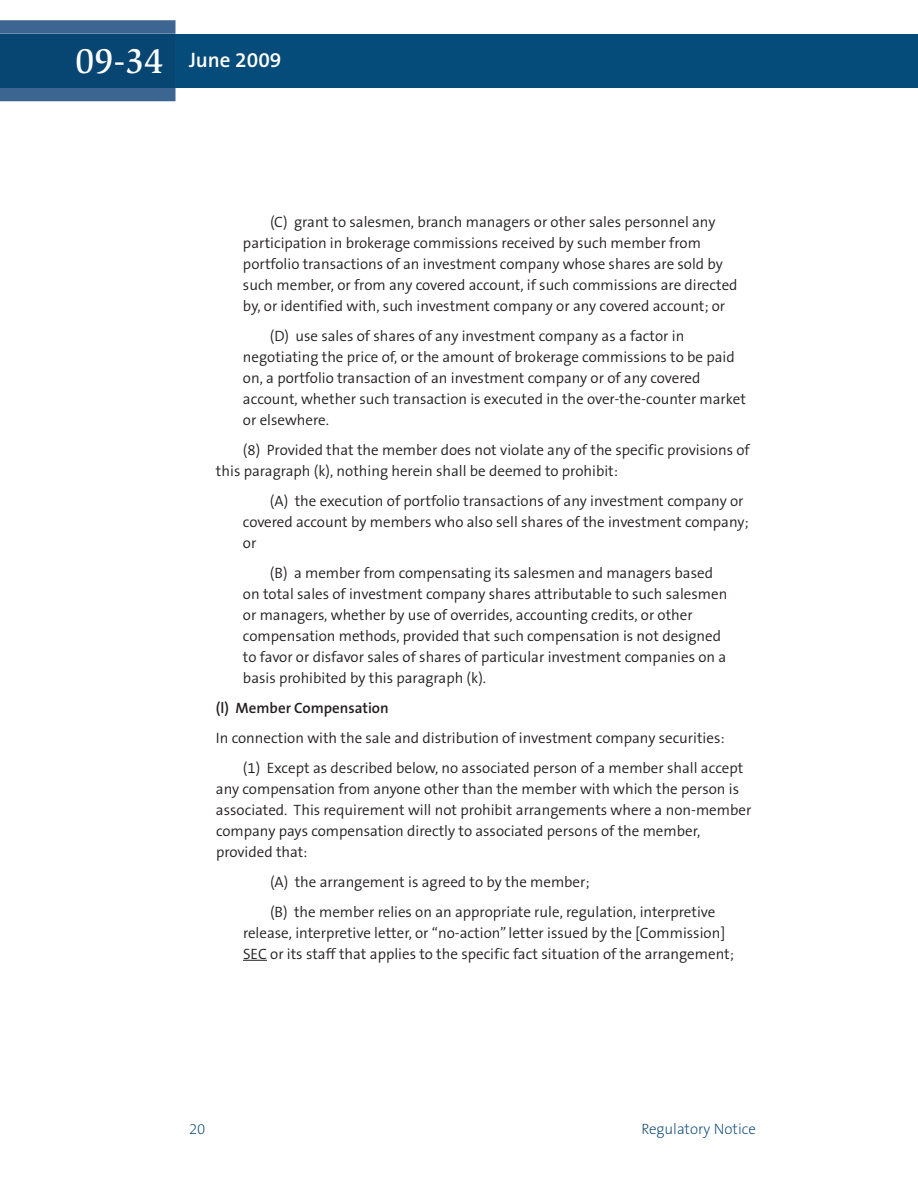
<style>
.page{position:relative;width:918px;height:1188px;background:#fff}
.page>*{position:absolute;margin:0;border:0;box-sizing:border-box;transform-origin:0 0}
.t1{font:500 36px "Slimbach LT";color:#fff}
.t2{font:600 21px "The Sans B6";color:#fff}
.t3{font:300 15px/21px "The Sans B4";color:#231f20}
.t4{font:600 15px "The Sans B6";color:#231f20}
.t5{font:200 15px "The Sans B2";color:#004270}
</style>
<div class="page">
<svg style="left:243px;top:960px;width:24px;height:1px"></svg>
<div style="left:176px;top:34px;width:742px;height:54px;background:#064c7a"></div>
<svg style="left:0;top:20px;width:176px;height:81px;background:#406993"></svg>
<div style="left:0;top:34px;width:176px;height:54px;background:#074573"></div>
<h1 class="t1" style="left:75px;top:47px;width:90px">09-34</h1>
<h2 class="t2" style="left:189px;top:49px;width:94px">June 2009</h2>
<p class="t3" style="left:243px;top:212px;width:496px;text-indent:27px">(C) grant to salesmen, branch managers or other sales personnel any participation in brokerage commissions received by such member from portfolio transactions of an investment company whose shares are sold by such member, or from any covered account, if such commissions are directed by, or identified with, such investment company or any covered account; or</p>
<p class="t3" style="left:243px;top:326px;width:505px;text-indent:27px">(D) use sales of shares of any investment company as a factor in negotiating the price of, or the amount of brokerage commissions to be paid on, a portfolio transaction of an investment company or of any covered account, whether such transaction is executed in the over-the-counter market or elsewhere.</p>
<p class="t3" style="left:216px;top:440px;width:535px;text-indent:27px">(8) Provided that the member does not violate any of the specific provisions of this paragraph (k), nothing herein shall be deemed to prohibit:</p>
<p class="t3" style="left:243px;top:491px;width:507px;text-indent:27px">(A) the execution of portfolio transactions of any investment company or covered account by members who also sell shares of the investment company; or</p>
<p class="t3" style="left:243px;top:563px;width:486px;text-indent:27px">(B) a member from compensating its salesmen and managers based on total sales of investment company shares attributable to such salesmen or managers, whether by use of overrides, accounting credits, or other compensation methods, provided that such compensation is not designed to favor or disfavor sales of shares of particular investment companies on a basis prohibited by this paragraph (k).</p>
<p class="t4" style="left:216px;top:700px;width:174px">(l) Member Compensation</p>
<p class="t3" style="left:243px;top:723px;width:502px;line-height:30px;text-indent:-27px">In connection with the sale and distribution of investment company securities: (1) Except as described below, no associated person of a member shall accept</p>
<p class="t3" style="left:216px;top:779px;width:537px">any compensation from anyone other than the member with which the person is associated. This requirement will not prohibit arrangements where a non-member company pays compensation directly to associated persons of the member, provided that:</p>
<p class="t3" style="left:270px;top:867px;width:447px;line-height:30px">(A) the arrangement is agreed to by the member;<br>(B) the member relies on an appropriate rule, regulation, interpretive</p>
<p class="t3" style="left:243px;top:923px;width:492px">release, interpretive letter, or “no-action” letter issued by the [Commission]<br>SEC or its staff that applies to the specific fact situation of the arrangement;</p>
<p class="t5" style="left:189px;top:1121px;width:18px">20</p>
<p class="t5" style="left:641px;top:1121px;width:116px">Regulatory Notice</p>
</div>
